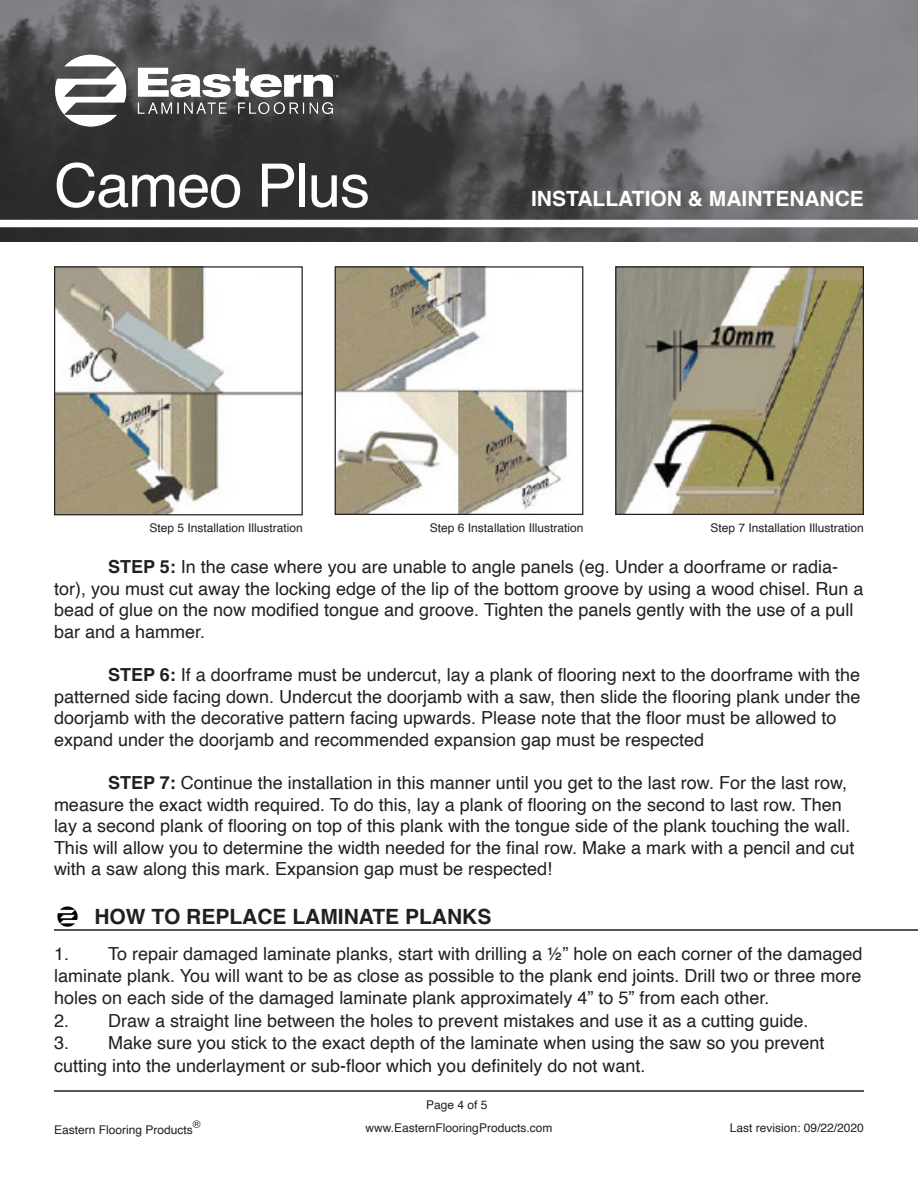
<style>
.page{position:relative;width:918px;height:1188px;background:#fff}
.page>*{position:absolute;margin:0;border:0;box-sizing:border-box;transform-origin:0 0}
.t1{font:60px "Helvetica";letter-spacing:-.02em;color:#fff}
.t2{font:700 21px "Helvetica";color:#231f20}
.t3{font:700 21px "Helvetica";color:#fff}
.t4{font:18px/21.6px "Helvetica";color:#231f20}
.t5{font:12px "Helvetica";color:#231f20}
.t6{font:10.5px "Helvetica";color:#231f20}
.s1{font-weight:700}
</style>
<div class="page">
<img style="left:0;top:0;width:918px;height:242px">
<img style="left:24px;top:24px;width:340px;height:133px">
<div style="left:0;top:220px;width:918px;height:7px;background:#fff"></div>
<hr style="left:54px;top:1090px;width:810px;height:2px;background:#231f20">
<img style="left:56px;top:268px;width:245px;height:245px">
<div style="left:54px;top:266px;width:249px;height:249px;border:1px solid #231f20"></div>
<img style="left:337px;top:268px;width:244px;height:245px">
<div style="left:335px;top:266px;width:248px;height:249px;border:1px solid #231f20"></div>
<img style="left:617px;top:268px;width:245px;height:245px">
<div style="left:615px;top:266px;width:249px;height:249px;border:1px solid #231f20"></div>
<hr style="left:54px;top:929px;width:864px;height:2px;background:#231f20">
<img style="left:57px;top:906px;width:21px;height:21px">
<p class="t1" style="left:54px;top:139px;width:317px">Cameo Plus</p>
<p class="t3" style="left:531px;top:186px;width:334px">INSTALLATION &amp; MAINTENANCE</p>
<p class="t5" style="left:149px;top:518px;width:155px">Step 5 Installation Illustration</p>
<p class="t5" style="left:430px;top:518px;width:155px">Step 6 Installation Illustration</p>
<p class="t5" style="left:711px;top:518px;width:155px">Step 7 Installation Illustration</p>
<p class="t4" style="left:54px;top:556px;width:811px;text-indent:54px"><span class="s1">STEP 5:</span> In the case where you are unable to angle panels (eg. Under a doorframe or radia&shy;tor), you must cut away the locking edge of the lip of the bottom groove by using a wood chisel. Run a bead of glue on the now modified tongue and groove. Tighten the panels gently with the use of a pull bar and a hammer.</p>
<p class="t4" style="left:54px;top:664px;width:808px;text-indent:54px"><span class="s1">STEP 6:</span> If a doorframe must be undercut, lay a plank of flooring next to the doorframe with the patterned side facing down. Undercut the doorjamb with a saw, then slide the flooring plank under the doorjamb with the decorative pattern facing upwards. Please note that the floor must be allowed to expand under the doorjamb and recommended expansion gap must be respected</p>
<p class="t4" style="left:54px;top:772px;width:802px;text-indent:54px"><span class="s1">STEP 7:</span> Continue the installation in this manner until you get to the last row. For the last row, measure the exact width required. To do this, lay a plank of flooring on the second to last row. Then lay a second plank of flooring on top of this plank with the tongue side of the plank touching the wall.<br>This will allow you to determine the width needed for the final row. Make a mark with a pencil and cut with a saw along this mark. Expansion gap must be respected!</p>
<p class="t2" style="left:94px;top:904px;width:399px">HOW TO REPLACE LAMINATE PLANKS</p>
<p class="t4" style="left:54px;top:943px;width:810px;line-height:22.4px;text-align:justify">1. To repair damaged laminate planks, start with drilling a ½” hole on each corner of the damaged laminate plank. You will want to be as close as possible to the plank end joints. Drill two or three more holes on each side of the damaged laminate plank approximately 4” to 5” from each other.</p>
<p class="t4" style="left:54px;top:1010px;width:756px">2. Draw a straight line between the holes to prevent mistakes and use it as a cutting guide.</p>
<p class="t4" style="left:54px;top:1032px;width:772px;line-height:22.4px">3. Make sure you stick to the exact depth of the laminate when using the saw so you prevent cutting into the underlayment or sub-floor which you definitely do not want.</p>
<p class="t5" style="left:426px;top:1095px;width:63px">Page 4 of 5</p>
<p class="t6" style="left:193px;top:1116px;width:9px">®</p>
<p class="t5" style="left:366px;top:1118px;width:188px">www.EasternFlooringProducts.com</p>
<p class="t5" style="left:730px;top:1118px;width:136px">Last revision: 09/22/2020</p>
<p class="t5" style="left:54px;top:1121px;width:140px">Eastern Flooring Products</p>
</div>
